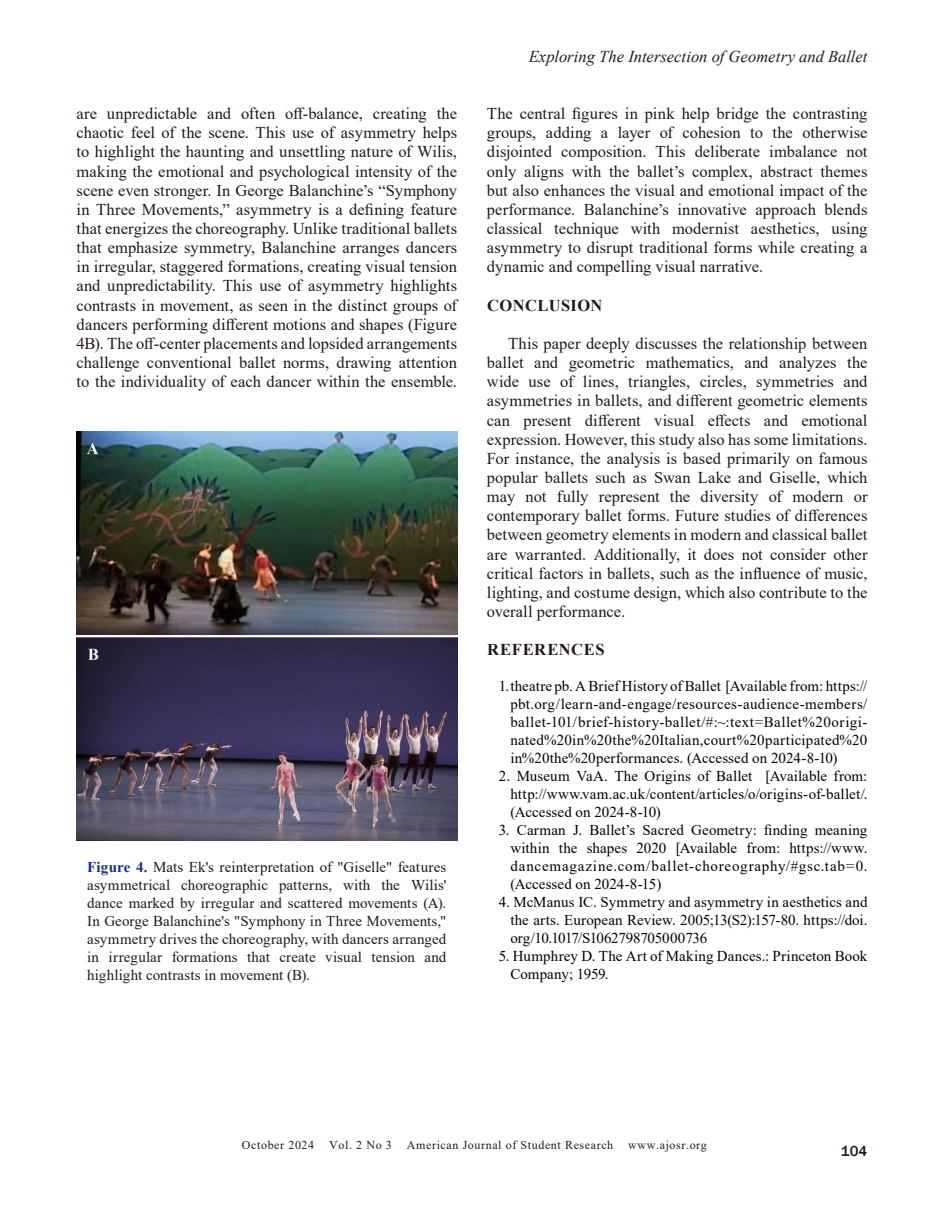
<style>
.page{position:relative;width:944px;height:1214px;background:#fff}
.page>*{position:absolute;margin:0;border:0;box-sizing:border-box;transform-origin:0 0}
._4_3_Body{font:16.5px/19.2px "Times New Roman";letter-spacing:.005em;color:#231916;text-align:justify}
.t1{font:italic 16.5px "Times New Roman";color:#231916}
._4_1_Heading_1{font:700 16.5px "Times New Roman";letter-spacing:.03em;color:#231916}
.References_1_-_9{font:15px/18px "Times New Roman";letter-spacing:.005em;color:#060202;text-align:justify}
._6_2_Figure_-_text{font:15px/18px "Times New Roman";letter-spacing:.01em;color:#231916;text-align:justify}
.t2{font:500 15px "Franklin Gothic";color:#231916}
.t3{font:12px "Times New Roman";letter-spacing:.05em;color:#231916}
.s1{font-weight:700;color:#152e87}
</style>
<div class="page">
<img style="left:77px;top:432px;width:380px;height:408px">
<p class="t1" style="left:529px;top:45px;width:340px">Exploring The Intersection of Geometry and Ballet</p>
<p class="_4_3_Body" style="left:77px;top:103px;width:382px">are unpredictable and often off-balance, creating the chaotic feel of the scene. This use of asymmetry helps to highlight the haunting and unsettling nature of Wilis, making the emotional and psychological intensity of the scene even stronger. In George Balanchine’s “Symphony in Three Movements,” asymmetry is a defining feature that energizes the choreography. Unlike traditional ballets that emphasize symmetry, Balanchine arranges dancers in irregular, staggered formations, creating visual tension and unpredictability. This use of asymmetry highlights contrasts in movement, as seen in the distinct groups of dancers performing different motions and shapes (Figure 4B). The off-center placements and lopsided arrangements challenge conventional ballet norms, drawing attention to the individuality of each dancer within the ensemble.</p>
<p class="_4_3_Body" style="left:487px;top:103px;width:382px">The central figures in pink help bridge the contrasting groups, adding a layer of cohesion to the otherwise disjointed composition. This deliberate imbalance not only aligns with the ballet’s complex, abstract themes but also enhances the visual and emotional impact of the performance. Balanchine’s innovative approach blends classical technique with modernist aesthetics, using asymmetry to disrupt traditional forms while creating a dynamic and compelling visual narrative.</p>
<p class="_4_1_Heading_1" style="left:487px;top:293px;width:117px">CONCLUSION</p>
<p class="_4_3_Body" style="left:487px;top:333px;width:382px;text-indent:21px">This paper deeply discusses the relationship between ballet and geometric mathematics, and analyzes the wide use of lines, triangles, circles, symmetries and asymmetries in ballets, and different geometric elements can present different visual effects and emotional expression. However, this study also has some limitations.<br>For instance, the analysis is based primarily on famous popular ballets such as Swan Lake and Giselle, which may not fully represent the diversity of modern or contemporary ballet forms. Future studies of differences between geometry elements in modern and classical ballet are warranted. Additionally, it does not consider other critical factors in ballets, such as the influence of music, lighting, and costume design, which also contribute to the overall performance.</p>
<p class="_4_1_Heading_1" style="left:487px;top:638px;width:119px">REFERENCES</p>
<p class="References_1_-_9" style="left:510px;top:676px;width:358px;text-indent:-11px">1.theatre pb. A Brief History of Ballet [Available from: https:// pbt.org/learn-and-engage/resources-audience-members/ ballet-101/brief-history-ballet/#:~:text=Ballet%20origi&shy;nated%20in%20the%20Italian,court%20participated%20 in%20the%20performances. (Accessed on 2024-8-10)</p>
<p class="References_1_-_9" style="left:510px;top:766px;width:358px;text-indent:-11px">2. Museum VaA. The Origins of Ballet [Available from: http://www.vam.ac.uk/content/articles/o/origins-of-ballet/. (Accessed on 2024-8-10)</p>
<p class="References_1_-_9" style="left:510px;top:820px;width:358px;text-indent:-11px">3. Carman J. Ballet’s Sacred Geometry: finding meaning within the shapes 2020 [Available from: https://www. dancemagazine.com/ballet-choreography/#gsc.tab=0. (Accessed on 2024-8-15)</p>
<p class="References_1_-_9" style="left:510px;top:892px;width:358px;text-indent:-11px">4. McManus IC. Symmetry and asymmetry in aesthetics and the arts. European Review. 2005;13(S2):157-80. https://doi. org/10.1017/S1062798705000736</p>
<p class="References_1_-_9" style="left:510px;top:946px;width:358px;text-indent:-11px">5. Humphrey D. The Art of Making Dances.: Princeton Book<br>Company; 1959.</p>
<p class="_6_2_Figure_-_text" style="left:87px;top:858px;width:361px"><span class="s1">Figure 4.</span> Mats Ek's reinterpretation of "Giselle" features asymmetrical choreographic patterns, with the Wilis' dance marked by irregular and scattered movements (A).<br>In George Balanchine's "Symphony in Three Movements," asymmetry drives the choreography, with dancers arranged in irregular formations that create visual tension and highlight contrasts in movement (B).</p>
<p class="t3" style="left:242px;top:1136px;width:151px">October 2024 Vol. 2 No 3</p>
<p class="t3" style="left:407px;top:1136px;width:208px">American Journal of Student Research</p>
<p class="t3" style="left:628px;top:1136px;width:80px">www.ajosr.org</p>
<p class="t2" style="left:840px;top:1141px;width:28px">104</p>
</div>
